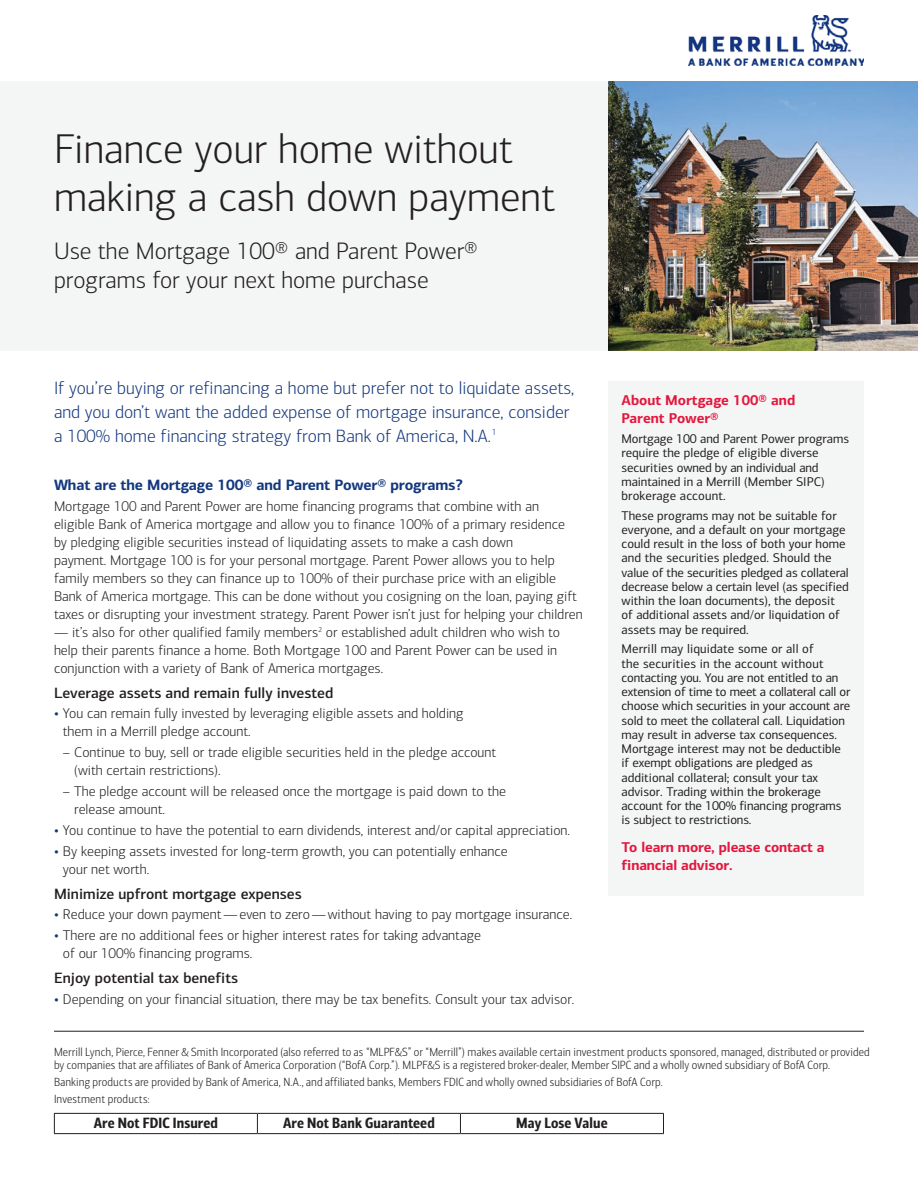
<style>
.page{position:relative;width:918px;height:1188px;background:#fff}
.page>*{position:absolute;margin:0;border:0;box-sizing:border-box;transform-origin:0 0}
.t1{font:300 42px/48px "Connections";color:#231f20}
.t2{font:300 24px/28.5px "Connections";color:#231f20}
.t3{font:300 18px/24px "Connections";color:#13387e}
.t4{font:500 15px "Connections";color:#231f20}
.t5{font:15px "Connections Cond Bld";letter-spacing:.005em;color:#231f20}
.t6{font:700 15px "Connections";letter-spacing:-.01em;color:#13387e}
.t7{font:300 14.25px/18px "Connections";color:#231f20}
.t8{font:700 14.25px/18px "Connections";letter-spacing:-.01em;color:#e3173e}
.t9{font:12.75px/14.2px "Connections";color:#231f20}
.t10{font:300 12px/13.5px "Connections Cond";letter-spacing:.01em;color:#231f20}
.s1{font-weight:400;font-size:15px;color:#13387e}
</style>
<div class="page">
<hr style="left:54px;top:1031px;width:810px;height:1px;background:#231f20">
<hr style="left:54px;top:1113px;width:203px;height:1px;background:#231f20">
<svg style="left:54px;top:1114px;width:1px;height:19px"></svg>
<hr style="left:257px;top:1113px;width:203px;height:1px;background:#231f20">
<svg style="left:257px;top:1114px;width:1px;height:19px"></svg>
<hr style="left:460px;top:1113px;width:204px;height:1px;background:#231f20">
<svg style="left:460px;top:1114px;width:1px;height:19px"></svg>
<svg style="left:663px;top:1114px;width:1px;height:19px"></svg>
<hr style="left:54px;top:1133px;width:203px;height:1px;background:#231f20">
<hr style="left:257px;top:1133px;width:203px;height:1px;background:#231f20">
<hr style="left:460px;top:1133px;width:204px;height:1px;background:#231f20">
<div style="left:0;top:81px;width:918px;height:270px;background:#f4f5f5"></div>
<img style="left:608px;top:81px;width:310px;height:270px">
<img style="left:688px;top:16px;width:176px;height:50px">
<div style="left:608px;top:381px;width:256px;height:514px;background:#f4f5f5"></div>
<h1 class="t1" style="left:54px;top:125px;width:503px">Finance your home without making a cash down payment</h1>
<h2 class="t2" style="left:54px;top:237px;width:426px">Use the Mortgage 100® and Parent Power® programs for your next home purchase</h2>
<p class="t3" style="left:54px;top:376px;width:522px">If you’re buying or refinancing a home but prefer not to liquidate assets, and you don’t want the added expense of mortgage insurance, consider a 100% home financing strategy from Bank of America, N.A.<sup>1</sup></p>
<p class="t6" style="left:54px;top:476px;width:410px">What are the Mortgage 100® and Parent Power® programs?</p>
<p class="t7" style="left:54px;top:497px;width:530px">Mortgage 100 and Parent Power are home financing programs that combine with an eligible Bank of America mortgage and allow you to finance 100% of a primary residence<br>by pledging eligible securities instead of liquidating assets to make a cash down<br>payment. Mortgage 100 is for your personal mortgage. Parent Power allows you to help family members so they can finance up to 100% of their purchase price with an eligible Bank of America mortgage. This can be done without you cosigning on the loan, paying gift taxes or disrupting your investment strategy. Parent Power isn’t just for helping your children</p>
<p class="t7" style="left:54px;top:623px;width:508px">— it’s also for other qualified family members<sup>2</sup> or established adult children who wish to help their parents finance a home. Both Mortgage 100 and Parent Power can be used in conjunction with a variety of Bank of America mortgages.</p>
<p class="t4" style="left:54px;top:684px;width:281px">Leverage assets and remain fully invested</p>
<p class="t7" style="left:63px;top:704px;width:402px;text-indent:-9px"><span class="s1">•</span> You can remain fully invested by leveraging eligible assets and holding them in a Merrill pledge account.</p>
<p class="t7" style="left:74px;top:743px;width:423px;text-indent:-11px">– Continue to buy, sell or trade eligible securities held in the pledge account (with certain restrictions).</p>
<p class="t7" style="left:74px;top:782px;width:433px;text-indent:-11px">– The pledge account will be released once the mortgage is paid down to the release amount.</p>
<p class="t7" style="left:54px;top:821px;width:518px"><span class="s1">•</span> You continue to have the potential to earn dividends, interest and/or capital appreciation.</p>
<p class="t7" style="left:63px;top:842px;width:446px;text-indent:-9px"><span class="s1">•</span> By keeping assets invested for long-term growth, you can potentially enhance your net worth.</p>
<p class="t4" style="left:54px;top:885px;width:249px">Minimize upfront mortgage expenses</p>
<p class="t7" style="left:54px;top:905px;width:520px"><span class="s1">•</span> Reduce your down payment—even to zero—without having to pay mortgage insurance.</p>
<p class="t7" style="left:63px;top:926px;width:420px;text-indent:-9px"><span class="s1">•</span> There are no additional fees or higher interest rates for taking advantage of our 100% financing programs.</p>
<p class="t4" style="left:54px;top:969px;width:186px">Enjoy potential tax benefits</p>
<p class="t7" style="left:54px;top:991px;width:522px"><span class="s1">•</span> Depending on your financial situation, there may be tax benefits. Consult your tax advisor.</p>
<p class="t8" style="left:622px;top:391px;width:175px">About Mortgage 100® and<br>Parent Power®</p>
<p class="t9" style="left:622px;top:432px;width:229px">Mortgage 100 and Parent Power programs require the pledge of eligible diverse securities owned by an individual and maintained in a Merrill (Member SIPC) brokerage account.</p>
<p class="t9" style="left:622px;top:508px;width:229px">These programs may not be suitable for everyone, and a default on your mortgage could result in the loss of both your home and the securities pledged. Should the value of the securities pledged as collateral decrease below a certain level (as specified within the loan documents), the deposit of additional assets and/or liquidation of assets may be required.</p>
<p class="t9" style="left:622px;top:642px;width:230px">Merrill may liquidate some or all of<br>the securities in the account without contacting you. You are not entitled to an extension of time to meet a collateral call or choose which securities in your account are sold to meet the collateral call. Liquidation may result in adverse tax consequences.<br>Mortgage interest may not be deductible if exempt obligations are pledged as additional collateral; consult your tax advisor. Trading within the brokerage account for the 100% financing programs is subject to restrictions.</p>
<p class="t8" style="left:622px;top:839px;width:205px;line-height:17.2px">To learn more, please contact a financial advisor.</p>
<p class="t10" style="left:54px;top:1045px;width:817px">Merrill Lynch, Pierce, Fenner &amp; Smith Incorporated (also referred to as “MLPF&amp;S” or “Merrill”) makes available certain investment products sponsored, managed, distributed or provided by companies that are affiliates of Bank of America Corporation (“BofA Corp.”). MLPF&amp;S is a registered broker-dealer, Member SIPC and a wholly owned subsidiary of BofA Corp.</p>
<p class="t10" style="left:54px;top:1074px;width:610px;line-height:17px">Banking products are provided by Bank of America, N.A., and affiliated banks, Members FDIC and wholly owned subsidiaries of BofA Corp.<br>Investment products:</p>
<p class="t5" style="left:94px;top:1114px;width:126px">Are Not FDIC Insured</p>
<p class="t5" style="left:283px;top:1114px;width:153px">Are Not Bank Guaranteed</p>
<p class="t5" style="left:516px;top:1114px;width:93px">May Lose Value</p>
</div>
